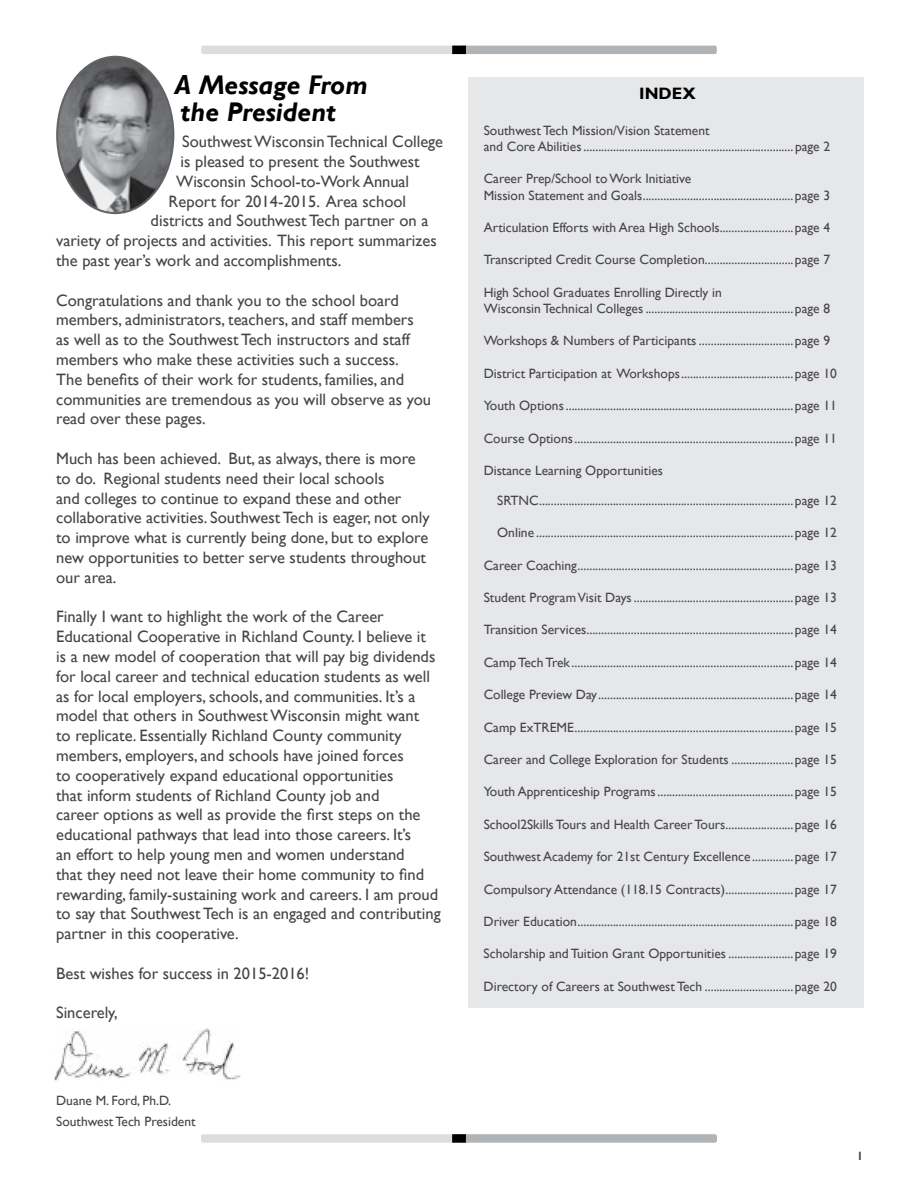
<style>
.page{position:relative;width:918px;height:1188px;background:#fff}
.page>*{position:absolute;margin:0;border:0;box-sizing:border-box;transform-origin:0 0}
.t1{font:italic 700 27px/27px "Gill Sans";color:#000}
.t2{font:16.5px/19.8px "Gill Sans";color:#464547}
.t3{font:700 16.5px "Gill Sans";color:#000}
.t4{font:13.5px/16.2px "Gill Sans";color:#464547}
.t5{font:700 12px "Gill Sans";color:#4d4d4f}
</style>
<div class="page">
<div style="left:202px;top:46px;width:256px;height:7px;background:#dcddde;border-radius:2px"></div>
<div style="left:201px;top:46px;width:258px;height:8px;border:2px solid #dcddde;border-radius:2px"></div>
<div style="left:460px;top:46px;width:256px;height:7px;background:#b1b4b6;border-radius:2px"></div>
<div style="left:459px;top:46px;width:258px;height:8px;border:2px solid #b1b4b6;border-radius:2px"></div>
<div style="left:452px;top:46px;width:14px;height:8px;background:#000"></div>
<div style="left:202px;top:1135px;width:256px;height:7px;background:#dcddde;border-radius:2px"></div>
<div style="left:201px;top:1134px;width:258px;height:9px;border:2px solid #dcddde;border-radius:2px"></div>
<div style="left:460px;top:1135px;width:256px;height:7px;background:#b1b4b6;border-radius:2px"></div>
<div style="left:459px;top:1134px;width:258px;height:9px;border:2px solid #b1b4b6;border-radius:2px"></div>
<div style="left:452px;top:1134px;width:14px;height:9px;background:#000;border:2px solid #000"></div>
<div style="left:469px;top:77px;width:395px;height:931px;background:#e6e7e8"></div>
<img style="left:57px;top:57px;width:116px;height:156px">
<img style="left:54px;top:1028px;width:186px;height:53px">
<h1 class="t1" style="left:175px;top:72px;width:194px">A Message From the President</h1>
<p class="t2" style="left:182px;top:132px;width:263px">Southwest Wisconsin Technical College</p>
<p class="t2" style="left:181px;top:151px;width:240px">is pleased to present the Southwest</p>
<p class="t2" style="left:176px;top:171px;width:235px">Wisconsin School-to-Work Annual</p>
<p class="t2" style="left:169px;top:191px;width:239px">Report for 2014-2015. Area school</p>
<p class="t2" style="left:151px;top:211px;width:279px">districts and Southwest Tech partner on a</p>
<p class="t2" style="left:56px;top:231px;width:382px">variety of projects and activities. This report summarizes</p>
<p class="t2" style="left:56px;top:250px;width:287px">the past year’s work and accomplishments.</p>
<p class="t2" style="left:56px;top:290px;width:376px">Congratulations and thank you to the school board members, administrators, teachers, and staff members as well as to the Southwest Tech instructors and staff members who make these activities such a success.<br>The benefits of their work for students, families, and communities are tremendous as you will observe as you read over these pages.</p>
<p class="t2" style="left:56px;top:448px;width:375px">Much has been achieved. But, as always, there is more to do. Regional students need their local schools<br>and colleges to continue to expand these and other collaborative activities. Southwest Tech is eager, not only to improve what is currently being done, but to explore new opportunities to better serve students throughout our area.</p>
<p class="t2" style="left:56px;top:607px;width:386px">Finally I want to highlight the work of the Career Educational Cooperative in Richland County. I believe it<br>is a new model of cooperation that will pay big dividends for local career and technical education students as well as for local employers, schools, and communities. It’s a model that others in Southwest Wisconsin might want<br>to replicate. Essentially Richland County community members, employers, and schools have joined forces<br>to cooperatively expand educational opportunities<br>that inform students of Richland County job and<br>career options as well as provide the first steps on the educational pathways that lead into those careers. It’s<br>an effort to help young men and women understand<br>that they need not leave their home community to find rewarding, family-sustaining work and careers. I am proud to say that Southwest Tech is an engaged and contributing partner in this cooperative.</p>
<p class="t2" style="left:56px;top:963px;width:255px">Best wishes for success in 2015-2016!</p>
<p class="t2" style="left:56px;top:1003px;width:63px">Sincerely,</p>
<p class="t4" style="left:56px;top:1090px;width:141px;line-height:21px">Duane M. Ford, Ph.D.<br>Southwest Tech President</p>
<p class="t3" style="left:639px;top:83px;width:58px">INDEX</p>
<p class="t4" style="left:484px;top:122px;width:348px">Southwest Tech Mission/Vision Statement<br>and Core Abilities.......................................................................page 2</p>
<p class="t4" style="left:484px;top:171px;width:348px">Career Prep/School to Work Initiative<br>Mission Statement and Goals...................................................page 3</p>
<p class="t4" style="left:484px;top:219px;width:348px">Articulation Efforts with Area High Schools.........................page 4</p>
<p class="t4" style="left:484px;top:252px;width:348px">Transcripted Credit Course Completion..............................page 7</p>
<p class="t4" style="left:484px;top:284px;width:348px">High School Graduates Enrolling Directly in<br>Wisconsin Technical Colleges ..................................................page 8</p>
<p class="t4" style="left:484px;top:333px;width:348px">Workshops &amp; Numbers of Participants ................................page 9</p>
<p class="t4" style="left:484px;top:365px;width:355px">District Participation at Workshops......................................page 10</p>
<p class="t4" style="left:484px;top:397px;width:355px">Youth Options.............................................................................page 11</p>
<p class="t4" style="left:484px;top:430px;width:355px">Course Options..........................................................................page 11</p>
<p class="t4" style="left:497px;top:456px;width:341px;line-height:29.7px;text-indent:-14px">Distance Learning Opportunities<br>SRTNC......................................................................................page 12</p>
<p class="t4" style="left:497px;top:524px;width:341px">Online .......................................................................................page 12</p>
<p class="t4" style="left:484px;top:557px;width:355px">Career Coaching.........................................................................page 13</p>
<p class="t4" style="left:484px;top:589px;width:355px">Student Program Visit Days......................................................page 13</p>
<p class="t4" style="left:484px;top:622px;width:355px">Transition Services......................................................................page 14</p>
<p class="t4" style="left:484px;top:654px;width:355px">Camp Tech Trek ...........................................................................page 14</p>
<p class="t4" style="left:484px;top:686px;width:355px">College Preview Day..................................................................page 14</p>
<p class="t4" style="left:484px;top:719px;width:355px">Camp ExTREME..........................................................................page 15</p>
<p class="t4" style="left:484px;top:751px;width:355px">Career and College Exploration for Students .....................page 15</p>
<p class="t4" style="left:484px;top:784px;width:355px">Youth Apprenticeship Programs..............................................page 15</p>
<p class="t4" style="left:484px;top:816px;width:355px">School2Skills Tours and Health Career Tours.......................page 16</p>
<p class="t4" style="left:484px;top:848px;width:355px">Southwest Academy for 21st Century Excellence ..............page 17</p>
<p class="t4" style="left:484px;top:881px;width:355px">Compulsory Attendance (118.15 Contracts).......................page 17</p>
<p class="t4" style="left:484px;top:913px;width:355px">Driver Education.........................................................................page 18</p>
<p class="t4" style="left:484px;top:946px;width:355px">Scholarship and Tuition Grant Opportunities ......................page 19</p>
<p class="t4" style="left:484px;top:978px;width:355px">Directory of Careers at Southwest Tech ..............................page 20</p>
<p class="t5" style="left:857px;top:1149px;width:8px">1</p>
</div>
